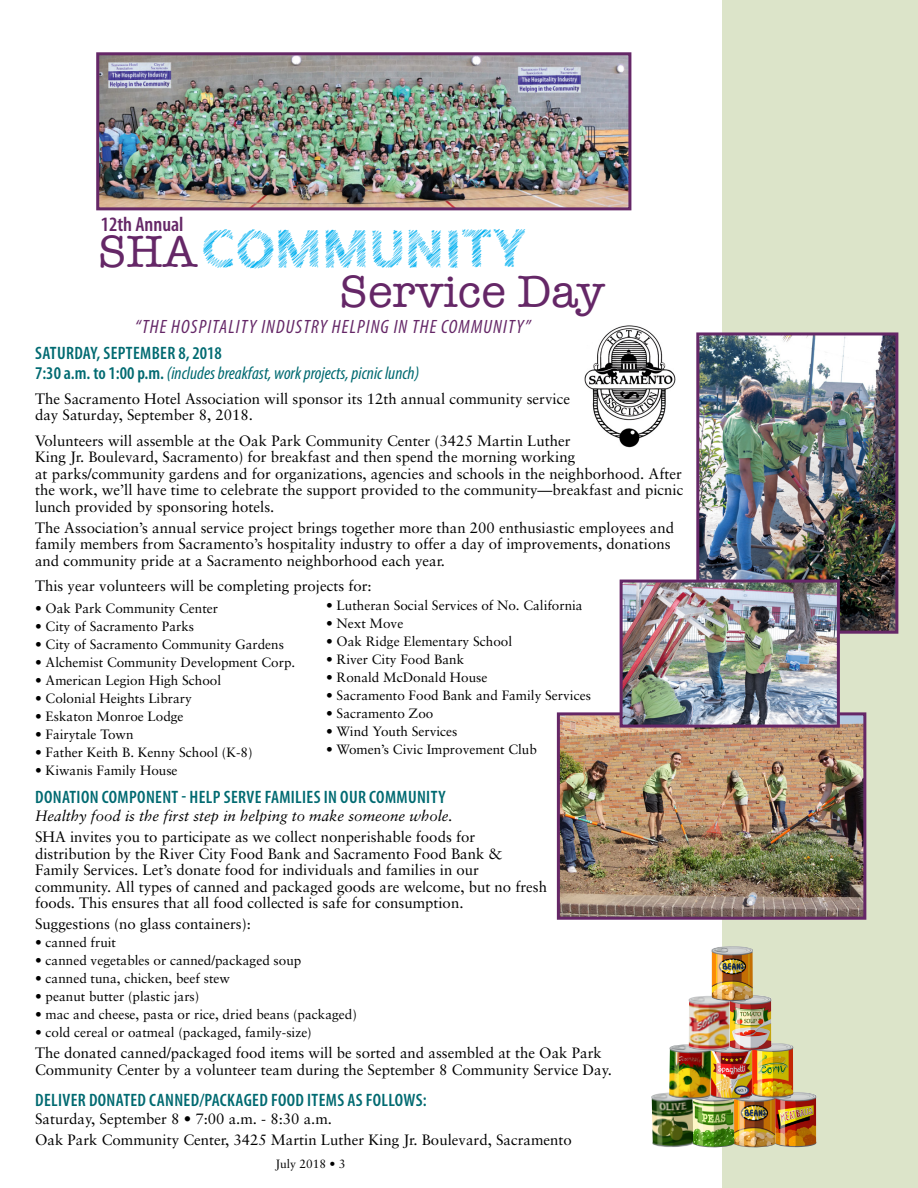
<style>
.page{position:relative;width:918px;height:1188px;background:#fff}
.page>*{position:absolute;margin:0;border:0;box-sizing:border-box;transform-origin:0 0}
.t1{font:46.5px "Crosshatcher";letter-spacing:.02em;color:#00b0f0}
.t2{font:46.5px "American Typewriter";color:#652767}
.t3{font:600 condensed 20.55px "Myriad Pro";color:#652767}
.t4{font:italic condensed 19.35px "Myriad Pro";letter-spacing:.06em;color:#652767}
.t5{font:600 condensed 18px "Myriad Pro";letter-spacing:.02em;color:#006a71}
.t6{font:italic condensed 18px/19.5px "Myriad Pro";color:#006a71}
.t7{font:15px/16.5px "Sabon";color:#000}
.t8{font:italic 15px "Sabon";color:#000}
.t9{font:13.5px "Sabon";color:#000}
.t10{font:12px "Sabon";color:#000}
.s1{font-family:"American Typewriter";color:#652767}
.s2{font-weight:600;font-style:normal}
</style>
<div class="page">
<img style="left:584px;top:325px;width:91px;height:123px">
<div style="left:722px;top:0;width:196px;height:1188px;background:#dce4c9"></div>
<img style="left:100px;top:56px;width:527px;height:150px">
<div style="left:96px;top:52px;width:535px;height:158px;border:3px solid #652767"></div>
<img style="left:776px;top:1092px;width:41px;height:55px">
<img style="left:735px;top:1098px;width:41px;height:50px">
<img style="left:651px;top:1092px;width:41px;height:55px">
<img style="left:692px;top:1099px;width:43px;height:49px">
<img style="left:669px;top:1044px;width:44px;height:56px">
<img style="left:710px;top:1050px;width:43px;height:49px">
<img style="left:751px;top:1043px;width:43px;height:55px">
<img style="left:688px;top:996px;width:43px;height:55px">
<img style="left:728px;top:995px;width:44px;height:55px">
<img style="left:710px;top:946px;width:44px;height:55px">
<img style="left:561px;top:716px;width:301px;height:200px">
<div style="left:557px;top:712px;width:309px;height:208px;border:3px solid #652767"></div>
<img style="left:700px;top:336px;width:194px;height:294px">
<div style="left:696px;top:332px;width:202px;height:302px;border:3px solid #652767"></div>
<img style="left:624px;top:584px;width:212px;height:140px">
<div style="left:620px;top:580px;width:220px;height:148px;border:3px solid #652767"></div>
<h2 class="t3" style="left:101px;top:211px;width:84px">12th Annual</h2>
<h1 class="t1" style="left:98px;top:212px;width:433px"><span class="s1">SHA</span>COMMUNITY</h1>
<h1 class="t2" style="left:339px;top:256px;width:267px">Service Day</h1>
<p class="t4" style="left:135px;top:315px;width:397px">“THE HOSPITALITY INDUSTRY HELPING IN THE COMMUNITY”</p>
<p class="t6" style="left:35px;top:344px;width:386px"><span class="s2">SATURDAY, SEPTEMBER 8, 2018<br>7:30 a.m. to 1:00 p.m.</span> (includes breakfast, work projects, picnic lunch)</p>
<p class="t7" style="left:35px;top:390px;width:537px">The Sacramento Hotel Association will sponsor its 12th annual community service day Saturday, September 8, 2018.</p>
<p class="t7" style="left:35px;top:432px;width:650px">Volunteers will assemble at the Oak Park Community Center (3425 Martin Luther<br>King Jr. Boulevard, Sacramento) for breakfast and then spend the morning working<br>at parks/community gardens and for organizations, agencies and schools in the neighborhood. After the work, we’ll have time to celebrate the support provided to the community—breakfast and picnic lunch provided by sponsoring hotels.</p>
<p class="t7" style="left:35px;top:519px;width:640px">The Association’s annual service project brings together more than 200 enthusiastic employees and family members from Sacramento’s hospitality industry to offer a day of improvements, donations and community pride at a Sacramento neighborhood each year.</p>
<p class="t7" style="left:35px;top:577px;width:338px">This year volunteers will be completing projects for:</p>
<p class="t9" style="left:35px;top:600px;width:184px">• Oak Park Community Center</p>
<p class="t9" style="left:35px;top:618px;width:161px">• City of Sacramento Parks</p>
<p class="t9" style="left:35px;top:636px;width:250px">• City of Sacramento Community Gardens</p>
<p class="t9" style="left:35px;top:654px;width:262px">• Alchemist Community Development Corp.</p>
<p class="t9" style="left:35px;top:672px;width:188px">• American Legion High School</p>
<p class="t9" style="left:35px;top:690px;width:158px">• Colonial Heights Library</p>
<p class="t9" style="left:35px;top:708px;width:150px">• Eskaton Monroe Lodge</p>
<p class="t9" style="left:35px;top:726px;width:100px">• Fairytale Town</p>
<p class="t9" style="left:35px;top:744px;width:219px">• Father Keith B. Kenny School (K-8)</p>
<p class="t9" style="left:35px;top:762px;width:144px">• Kiwanis Family House</p>
<p class="t5" style="left:35px;top:786px;width:412px">DONATION COMPONENT - HELP SERVE FAMILIES IN OUR COMMUNITY</p>
<p class="t8" style="left:35px;top:807px;width:419px">Healthy food is the first step in helping to make someone whole.</p>
<p class="t7" style="left:35px;top:829px;width:513px">SHA invites you to participate as we collect nonperishable foods for distribution by the River City Food Bank and Sacramento Food Bank &amp; Family Services. Let’s donate food for individuals and families in our community. All types of canned and packaged goods are welcome, but no fresh foods. This ensures that all food collected is safe for consumption.</p>
<p class="t7" style="left:35px;top:916px;width:217px">Suggestions (no glass containers):</p>
<p class="t9" style="left:35px;top:935px;width:83px">• canned fruit</p>
<p class="t9" style="left:35px;top:953px;width:268px">• canned vegetables or canned/packaged soup</p>
<p class="t9" style="left:35px;top:971px;width:197px">• canned tuna, chicken, beef stew</p>
<p class="t9" style="left:35px;top:989px;width:166px">• peanut butter (plastic jars)</p>
<p class="t9" style="left:35px;top:1007px;width:323px">• mac and cheese, pasta or rice, dried beans (packaged)</p>
<p class="t9" style="left:35px;top:1025px;width:278px">• cold cereal or oatmeal (packaged, family-size)</p>
<p class="t7" style="left:35px;top:1045px;width:578px">The donated canned/packaged food items will be sorted and assembled at the Oak Park<br>Community Center by a volunteer team during the September 8 Community Service Day.</p>
<p class="t5" style="left:35px;top:1088px;width:393px">DELIVER DONATED CANNED/PACKAGED FOOD ITEMS AS FOLLOWS:</p>
<p class="t7" style="left:35px;top:1108px;width:538px;line-height:21px">Saturday, September 8 • 7:00 a.m. - 8:30 a.m.<br>Oak Park Community Center, 3425 Martin Luther King Jr. Boulevard, Sacramento</p>
<p class="t9" style="left:326px;top:598px;width:258px">• Lutheran Social Services of No. California</p>
<p class="t9" style="left:326px;top:616px;width:79px">• Next Move</p>
<p class="t9" style="left:326px;top:634px;width:188px">• Oak Ridge Elementary School</p>
<p class="t9" style="left:326px;top:652px;width:140px">• River City Food Bank</p>
<p class="t9" style="left:326px;top:670px;width:163px">• Ronald McDonald House</p>
<p class="t9" style="left:326px;top:688px;width:266px">• Sacramento Food Bank and Family Services</p>
<p class="t9" style="left:326px;top:706px;width:109px">• Sacramento Zoo</p>
<p class="t9" style="left:326px;top:724px;width:133px">• Wind Youth Services</p>
<p class="t9" style="left:326px;top:742px;width:212px">• Women’s Civic Improvement Club</p>
<p class="t10" style="left:275px;top:1157px;width:72px">July 2018 • 3</p>
</div>
